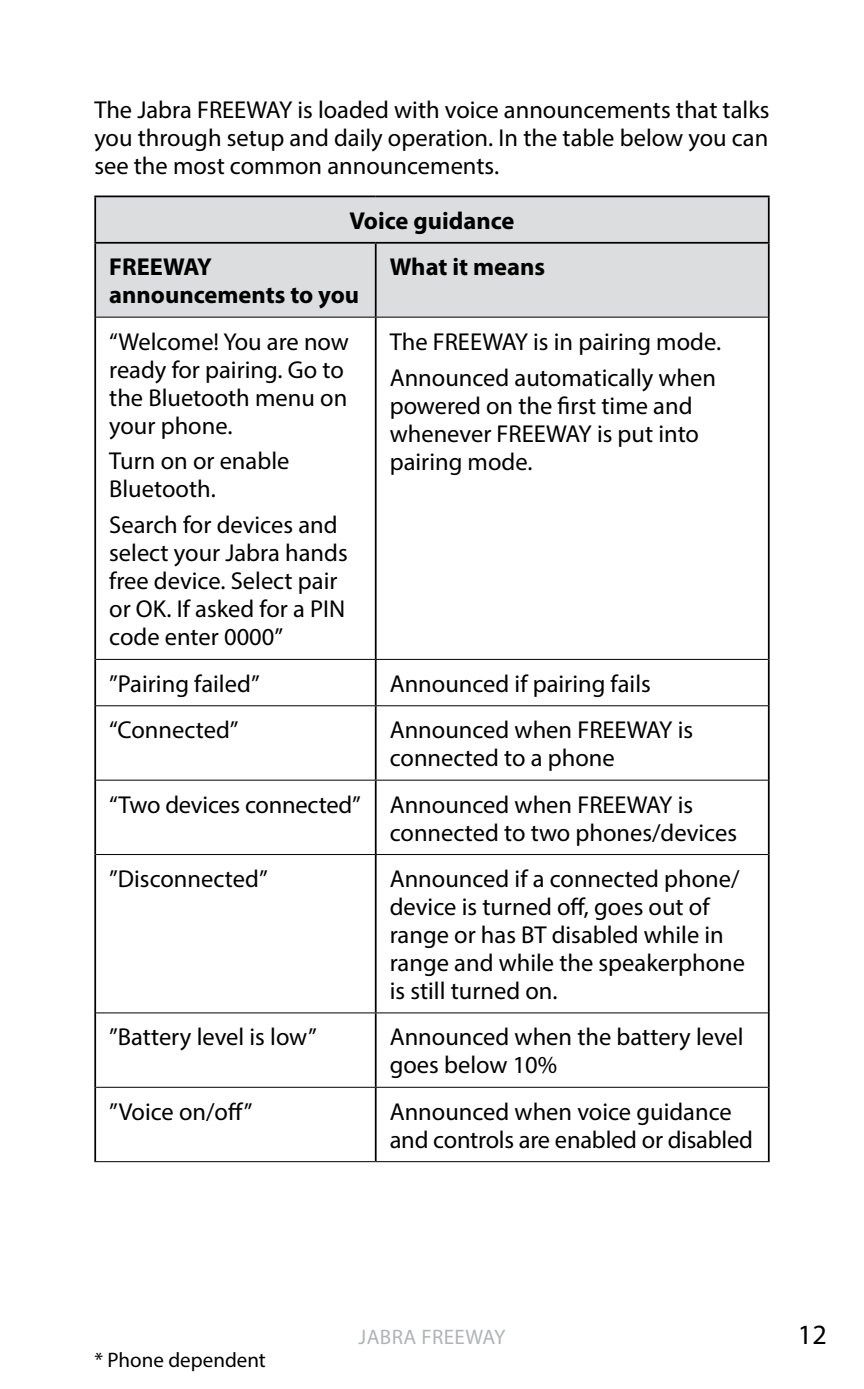
<style>
.page{position:relative;width:864px;height:1389px;background:#fff}
.page>*{position:absolute;margin:0;border:0;box-sizing:border-box;transform-origin:0 0}
.t1{font:28px "Myriad Pro";color:#000}
.t2{font:24.5px/28px "Myriad Pro";color:#000}
.t3{font:700 24.5px/28px "Myriad Pro";color:#000}
.t4{font:21px "Myriad Pro";color:#000}
.t5{font:21px "Myriad Pro";letter-spacing:.02em;color:#b1b4b6}
</style>
<div class="page">
<div style="left:96px;top:197px;width:671px;height:120px;background:#dcddde"></div>
<hr style="left:94px;top:196px;width:281px;height:1px;background:#000">
<hr style="left:94px;top:197px;width:2px;height:45px;background:#000">
<hr style="left:375px;top:196px;width:394px;height:1px;background:#000">
<hr style="left:767px;top:197px;width:2px;height:45px;background:#000">
<hr style="left:94px;top:242px;width:281px;height:2px;background:#000">
<hr style="left:94px;top:244px;width:2px;height:73px;background:#000">
<hr style="left:375px;top:242px;width:394px;height:2px;background:#000">
<hr style="left:374px;top:244px;width:2px;height:73px;background:#000">
<hr style="left:767px;top:244px;width:2px;height:73px;background:#000">
<hr style="left:94px;top:317px;width:2px;height:342px;background:#000">
<hr style="left:374px;top:318px;width:2px;height:341px;background:#000">
<hr style="left:767px;top:317px;width:2px;height:342px;background:#000">
<hr style="left:94px;top:659px;width:2px;height:47px;background:#000">
<hr style="left:374px;top:660px;width:2px;height:45px;background:#000">
<hr style="left:767px;top:659px;width:2px;height:47px;background:#000">
<hr style="left:94px;top:706px;width:2px;height:74px;background:#000">
<hr style="left:374px;top:706px;width:2px;height:74px;background:#000">
<hr style="left:767px;top:706px;width:2px;height:74px;background:#000">
<hr style="left:94px;top:780px;width:2px;height:75px;background:#000">
<hr style="left:374px;top:781px;width:2px;height:73px;background:#000">
<hr style="left:767px;top:780px;width:2px;height:75px;background:#000">
<hr style="left:94px;top:855px;width:2px;height:158px;background:#000">
<hr style="left:374px;top:855px;width:2px;height:157px;background:#000">
<hr style="left:767px;top:855px;width:2px;height:158px;background:#000">
<hr style="left:94px;top:1013px;width:2px;height:74px;background:#000">
<hr style="left:374px;top:1013px;width:2px;height:74px;background:#000">
<hr style="left:767px;top:1013px;width:2px;height:74px;background:#000">
<hr style="left:94px;top:1087px;width:2px;height:74px;background:#000">
<hr style="left:374px;top:1088px;width:2px;height:73px;background:#000">
<hr style="left:767px;top:1087px;width:2px;height:74px;background:#000">
<hr style="left:96px;top:317px;width:279px;height:1px;background:#000">
<hr style="left:375px;top:317px;width:392px;height:1px;background:#000">
<hr style="left:96px;top:659px;width:279px;height:1px;background:#000">
<hr style="left:375px;top:659px;width:392px;height:1px;background:#000">
<hr style="left:96px;top:705px;width:279px;height:1px;background:#000">
<hr style="left:375px;top:705px;width:392px;height:1px;background:#000">
<hr style="left:96px;top:780px;width:279px;height:1px;background:#000">
<hr style="left:375px;top:780px;width:392px;height:1px;background:#000">
<hr style="left:96px;top:854px;width:279px;height:1px;background:#000">
<hr style="left:375px;top:854px;width:392px;height:1px;background:#000">
<hr style="left:96px;top:1012px;width:279px;height:1px;background:#000">
<hr style="left:375px;top:1012px;width:392px;height:1px;background:#000">
<hr style="left:96px;top:1087px;width:279px;height:1px;background:#000">
<hr style="left:375px;top:1087px;width:392px;height:1px;background:#000">
<hr style="left:94px;top:1161px;width:281px;height:1px;background:#000">
<hr style="left:375px;top:1161px;width:394px;height:1px;background:#000">
<p class="t2" style="left:94px;top:95px;width:676px;text-align:justify">The Jabra FREEWAY is loaded with voice announcements that talks you through setup and daily operation. In the table below you can see the most common announcements.</p>
<p class="t3" style="left:349px;top:206px;width:167px">Voice guidance</p>
<p class="t3" style="left:109px;top:252px;width:251px">FREEWAY announcements to you</p>
<p class="t3" style="left:389px;top:252px;width:157px">What it means</p>
<p class="t2" style="left:109px;top:327px;width:241px">“Welcome! You are now ready for pairing. Go to the Bluetooth menu on your phone.</p>
<p class="t2" style="left:109px;top:447px;width:182px">Turn on or enable<br>Bluetooth.</p>
<p class="t2" style="left:109px;top:511px;width:240px">Search for devices and select your Jabra hands free device. Select pair or OK. If asked for a PIN code enter 0000”</p>
<p class="t2" style="left:389px;top:323px;width:330px;line-height:36.1px">The FREEWAY is in pairing mode.<br>Announced automatically when</p>
<p class="t2" style="left:389px;top:391px;width:311px">powered on the first time and whenever FREEWAY is put into pairing mode.</p>
<p class="t2" style="left:109px;top:669px;width:152px">”Pairing failed”</p>
<p class="t2" style="left:389px;top:669px;width:262px">Announced if pairing fails</p>
<p class="t2" style="left:109px;top:716px;width:131px">“Connected”</p>
<p class="t2" style="left:389px;top:716px;width:305px">Announced when FREEWAY is connected to a phone</p>
<p class="t2" style="left:389px;top:790px;width:349px;text-indent:-280px">“Two devices connected” Announced when FREEWAY is connected to two phones/devices</p>
<p class="t2" style="left:109px;top:864px;width:160px">”Disconnected”</p>
<p class="t2" style="left:389px;top:864px;width:357px">Announced if a connected phone/ device is turned off, goes out of range or has BT disabled while in range and while the speakerphone is still turned on.</p>
<p class="t2" style="left:109px;top:1023px;width:209px">”Battery level is low”</p>
<p class="t2" style="left:389px;top:1023px;width:355px">Announced when the battery level goes below 10%</p>
<p class="t2" style="left:109px;top:1097px;width:145px">”Voice on/off”</p>
<p class="t2" style="left:389px;top:1097px;width:364px">Announced when voice guidance and controls are enabled or disabled</p>
<p class="t4" style="left:94px;top:1347px;width:173px">* Phone dependent</p>
<p class="t5" style="left:358px;top:1324px;width:148px">JABRA FREEWAY</p>
<p class="t1" style="left:797px;top:1317px;width:30px">12</p>
</div>
